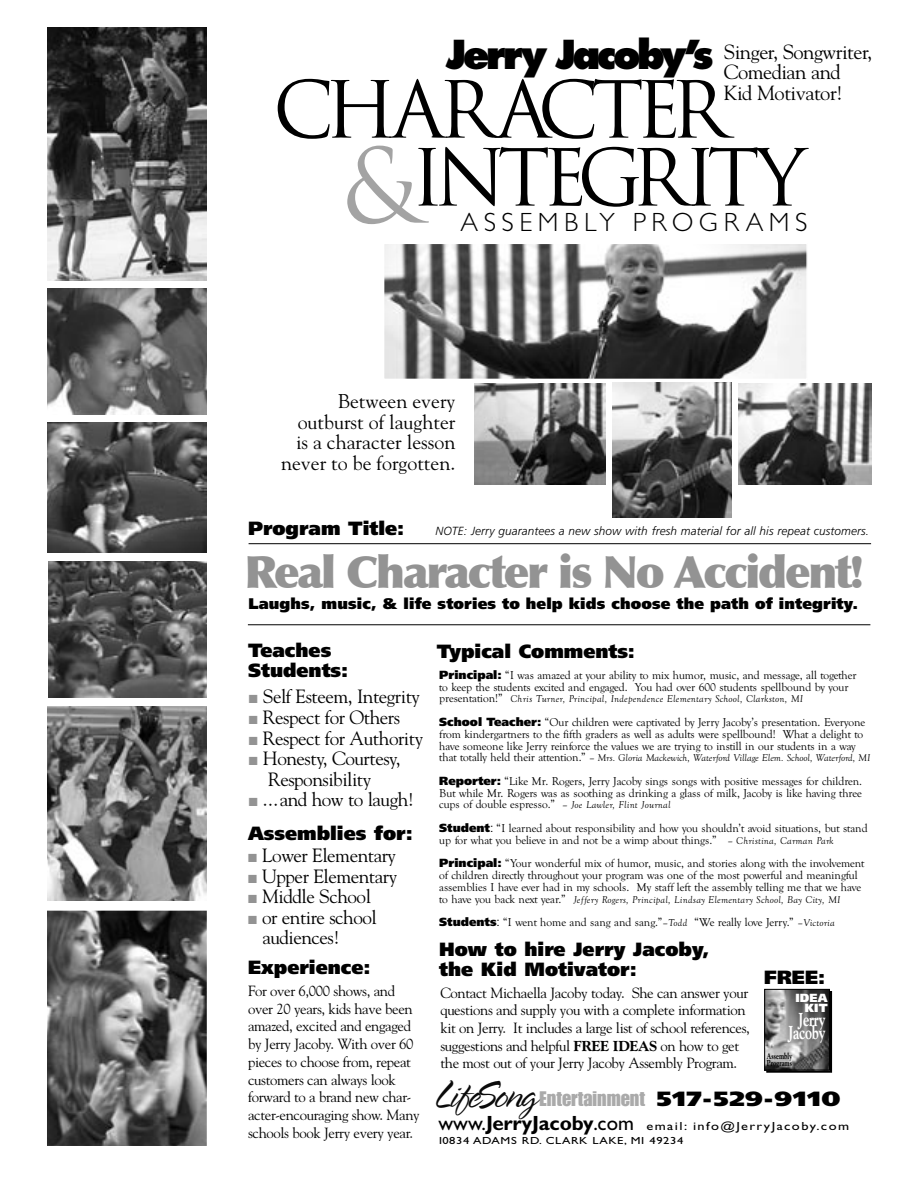
<style>
.page{position:relative;width:918px;height:1188px;background:#fff}
.page>*{position:absolute;margin:0;border:0;box-sizing:border-box;transform-origin:0 0}
.t1{font:100.2px "Trajan";color:#a3a3a3}
.t2{font:76.5px "Trajan";letter-spacing:-.12em;color:#000}
.t3{font:900 44.4px "Optima";letter-spacing:-.05em;color:#939393}
.t4{font:800 38.85px "Futura";letter-spacing:-.095em;color:#000}
.t5{font:300 26.4px "Gill Sans";letter-spacing:.21em;color:#000}
.t6{font:20.55px "Impact";color:#aaa}
.t7{font:20.4px/20.4px "Goudy";letter-spacing:-.025em;color:#000}
.t8{font:19.8px "Goudy";color:#000}
.t9{font:19.05px "Goudy";letter-spacing:-.025em;color:#000}
.t10{font:900 19.05px/20.5px "Frutiger";color:#000}
.t11{font:800 19.05px "Goudy";letter-spacing:-.025em;color:#fff;scale:.66 1}
.t12{font:900 15.3px "Frutiger";letter-spacing:.01em;color:#000}
.t13{font:14.7px/17.7px "Goudy";letter-spacing:-.025em;color:#000}
.t14{font:11.7px/11.7px "Goudy Old Style";color:#000}
.t15{font:italic 300 11.7px "Frutiger";letter-spacing:.01em;color:#000}
.t16{font:11.7px "Gill Sans";letter-spacing:.1em;color:#000;scale:1.22 1}
.t17{font:900 11.7px "Frutiger";letter-spacing:.01em;color:#fff}
.t18{font:italic 10.35px "Goudy Old Style";letter-spacing:.025em;color:#000}
.t19{font:italic 10.35px "Goudy Old Style";color:#000}
.t20{font:10.35px "Gill Sans";letter-spacing:.05em;color:#000;scale:1.22 1}
.t21{font:800 8.85px "Goudy";letter-spacing:.01em;color:#000;scale:.66 1}
.s1{color:#939393}
.s2{font-family:"Frutiger";font-weight:900}
.s3{font-style:normal;font-size:11.7px}
.s4{font-family:"Arial"}
.s5{font-style:italic;font-size:10.35px}
.s6{font-weight:800}
.s7{font-family:"Bustamalaka";font-weight:300;font-size:41.25px;color:#0a0a0a}
.s8{font-family:"Frutiger";font-weight:900;color:#000}
.s9{font-size:20.55px}
.s10{font-weight:700;font-size:20.55px}
</style>
<div class="page">
<img style="left:47px;top:911px;width:160px;height:235px">
<img style="left:48px;top:562px;width:159px;height:136px">
<img style="left:47px;top:422px;width:159px;height:131px">
<img style="left:47px;top:27px;width:160px;height:253px">
<img style="left:385px;top:245px;width:421px;height:133px">
<div style="left:383px;top:243px;width:425px;height:137px;border:1px solid #fff"></div>
<img style="left:613px;top:382px;width:119px;height:136px">
<img style="left:474px;top:383px;width:131px;height:101px">
<img style="left:739px;top:383px;width:133px;height:101px">
<div style="left:766px;top:991px;width:66px;height:82px;border:1px solid #000"></div>
<img style="left:766px;top:991px;width:62px;height:77px">
<div style="left:764px;top:989px;width:66px;height:81px;border:1px solid #000"></div>
<hr style="left:249px;top:543px;width:622px;height:1px;background:#000">
<hr style="left:248px;top:624px;width:622px;height:1px;background:#000">
<img style="left:47px;top:707px;width:160px;height:193px">
<img style="left:47px;top:288px;width:160px;height:126px">
<p class="t4" style="left:446px;top:30px;width:269px">Jerry Jacoby’s</p>
<p class="t7" style="left:724px;top:41px;width:150px">Singer, Songwriter,<br>Comedian and</p>
<p class="t7" style="left:724px;top:82px;width:121px">Kid Motivator!</p>
<p class="t2" style="left:273px;top:64px;width:456px">CHARACTER</p>
<p class="t2" style="left:410px;top:132px;width:397px">INTEGRITY</p>
<p class="t1" style="left:342px;top:126px;width:79px">&amp;</p>
<p class="t5" style="left:461px;top:207px;width:348px">ASSEMBLY PROGRAMS</p>
<p class="t8" style="left:338px;top:389px;width:119px">Between every</p>
<p class="t8" style="left:298px;top:410px;width:159px">outburst of laughter</p>
<p class="t8" style="left:296px;top:430px;width:161px">is a character lesson</p>
<p class="t8" style="left:281px;top:451px;width:176px">never to be forgotten.</p>
<p class="t10" style="left:248px;top:518px;width:158px">Program Title:</p>
<p class="t15" style="left:435px;top:524px;width:435px">NOTE: Jerry guarantees a new show with fresh material for all his repeat customers.</p>
<p class="t3" style="left:245px;top:546px;width:622px">Real Character is No Accident!</p>
<p class="t12" style="left:248px;top:594px;width:611px">Laughs, music, &amp; life stories to help kids choose the path of integrity.</p>
<p class="t10" style="left:248px;top:639px;width:102px">Teaches<br>Students:</p>
<p class="t9" style="left:249px;top:685px;width:173px"><span class="s1">■</span> Self Esteem, Integrity</p>
<p class="t9" style="left:249px;top:706px;width:153px"><span class="s1">■</span> Respect for Others</p>
<p class="t9" style="left:249px;top:726px;width:176px"><span class="s1">■</span> Respect for Authority</p>
<p class="t9" style="left:249px;top:747px;width:153px"><span class="s1">■</span> Honesty, Courtesy,</p>
<p class="t9" style="left:268px;top:767px;width:105px">Responsibility</p>
<p class="t9" style="left:249px;top:788px;width:167px"><span class="s1">■</span> ...and how to laugh!</p>
<p class="t10" style="left:248px;top:823px;width:166px">Assemblies for:</p>
<p class="t9" style="left:248px;top:844px;width:150px"><span class="s1">■</span> Lower Elementary</p>
<p class="t9" style="left:248px;top:864px;width:151px"><span class="s1">■</span> Upper Elementary</p>
<p class="t9" style="left:248px;top:885px;width:124px"><span class="s1">■</span> Middle School</p>
<p class="t9" style="left:248px;top:905px;width:130px"><span class="s1">■</span> or entire school</p>
<p class="t9" style="left:262px;top:926px;width:79px">audiences!</p>
<p class="t10" style="left:248px;top:957px;width:124px">Experience:</p>
<p class="t13" style="left:248px;top:982px;width:173px">For over 6,000 shows, and over 20 years, kids have been amazed, excited and engaged by Jerry Jacoby. With over 60 pieces to choose from, repeat customers can always look forward to a brand new char&shy;acter-encouraging show. Many schools book Jerry every year.</p>
<p class="t10" style="left:437px;top:641px;width:200px">Typical Comments:</p>
<p class="t14" style="left:439px;top:670px;width:419px"><span class="s2">Principal:</span> “I was amazed at your ability to mix humor, music, and message, all together to keep the students excited and engaged. You had over 600 students spellbound by your</p>
<p class="t18" style="left:439px;top:694px;width:365px"><span class="s3">presentation!”</span> Chris Turner, Principal, Independence Elementary School, Clarkston, MI</p>
<p class="t14" style="left:439px;top:717px;width:428px"><span class="s2">School Teacher:</span> “Our children were captivated by Jerry Jacoby’s presentation. Everyone from kindergartners to the fifth graders as well as adults were spellbound! What a delight to have someone like Jerry reinforce the values we are trying to instill in our students in a way</p>
<p class="t19" style="left:439px;top:752px;width:432px"><span class="s3">that totally held their attention.”</span> – Mrs. Gloria Mackewich, Waterford Village Elem. School, Waterford, MI</p>
<p class="t14" style="left:439px;top:775px;width:424px"><span class="s2">Reporter:</span> “Like Mr. Rogers, Jerry Jacoby sings songs with positive messages for children.<br>But while Mr. Rogers was as soothing as drinking a glass of milk, Jacoby is like having three</p>
<p class="t18" style="left:439px;top:800px;width:233px"><span class="s3">cups of double espresso.”</span> – Joe Lawler, Flint Journal</p>
<p class="t14" style="left:439px;top:823px;width:430px"><span class="s2">Student</span><span class="s4">:</span> “I learned about responsibility and how you shouldn’t avoid situations, but stand up for what you believe in and not be a wimp about things.” <span class="s5">– Christina, Carman Park</span></p>
<p class="t14" style="left:439px;top:858px;width:427px"><span class="s2">Principal:</span> “Your wonderful mix of humor, music, and stories along with the involvement of children directly throughout your program was one of the most powerful and meaningful assemblies I have ever had in my schools. My staff left the assembly telling me that we have</p>
<p class="t18" style="left:439px;top:894px;width:403px"><span class="s3">to have you back next year.”</span> Jeffery Rogers, Principal, Lindsay Elementary School, Bay City, MI</p>
<p class="t14" style="left:439px;top:917px;width:397px"><span class="s2">Students</span><span class="s4">:</span> “I went home and sang and sang.”<span class="s5">–Todd</span> “We really love Jerry.” <span class="s5">–Victoria</span></p>
<p class="t10" style="left:439px;top:939px;width:272px">How to hire Jerry Jacoby,</p>
<p class="t10" style="left:439px;top:959px;width:199px">the Kid Motivator:</p>
<p class="t13" style="left:440px;top:983px;width:309px">Contact Michaella Jacoby today. She can answer your</p>
<p class="t13" style="left:440px;top:1001px;width:307px">questions and supply you with a complete information</p>
<p class="t13" style="left:440px;top:1019px;width:311px">kit on Jerry. It includes a large list of school references,</p>
<p class="t13" style="left:440px;top:1036px;width:301px">suggestions and helpful <span class="s6">FREE IDEAS</span> on how to get</p>
<p class="t13" style="left:440px;top:1054px;width:298px">the most out of your Jerry Jacoby Assembly Program.</p>
<p class="t10" style="left:764px;top:967px;width:62px">FREE:</p>
<p class="t17" style="left:795px;top:991px;width:34px">IDEA</p>
<p class="t17" style="left:805px;top:1000px;width:25px">KIT</p>
<p class="t11" style="left:799px;top:1008px;width:42px">Jerry</p>
<p class="t11" style="left:788px;top:1022px;width:58px">Jacoby</p>
<p class="t21" style="left:767px;top:1051px;width:40px">Assembly</p>
<p class="t21" style="left:767px;top:1058px;width:40px">Programs</p>
<p class="t6" style="left:433px;top:1087px;width:409px"><span class="s7">LifeSong</span>Entertainment <span class="s8">517-529-9110</span></p>
<p class="t16" style="left:438px;top:1119px;width:338px"><span class="s9">www.</span><span class="s10">JerryJacoby</span><span class="s9">.com</span> email: info@JerryJacoby.com</p>
<p class="t20" style="left:437px;top:1134px;width:203px">10834 ADAMS RD. CLARK LAKE, MI 49234</p>
</div>
